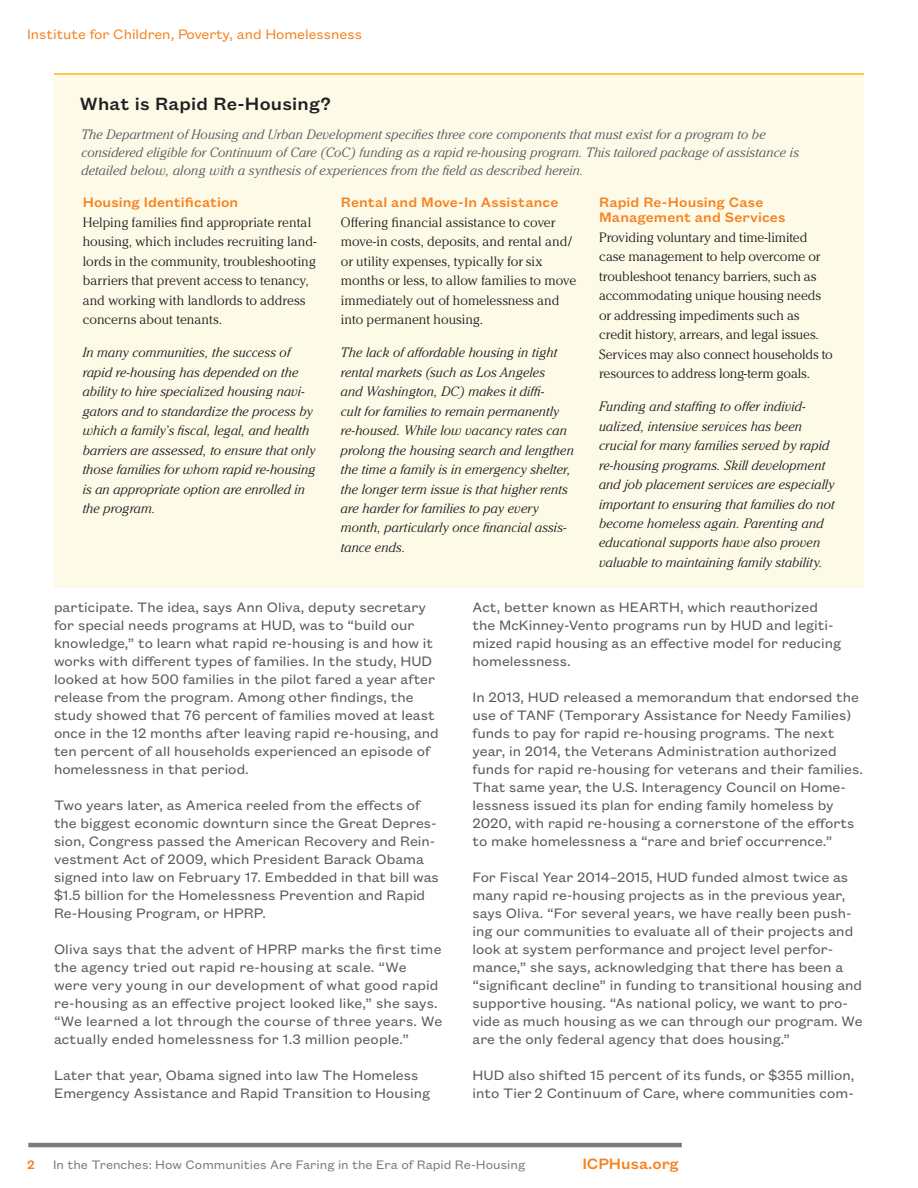
<style>
.page{position:relative;width:918px;height:1188px;background:#fff}
.page>*{position:absolute;margin:0;border:0;box-sizing:border-box;transform-origin:0 0}
.t1{font:500 19.5px "Founders Grotesk Text";letter-spacing:.01em;color:#231f20}
.t2{font:500 16.5px "Founders Grotesk Text";color:#f58220}
.t3{font:15px/18px "Founders Grotesk Text";color:#57585a}
.t4{font:500 15px/15px "Founders Grotesk Text";letter-spacing:.01em;color:#f58220}
.t5{font:15px "Founders Grotesk Text";color:#f58220}
.t6{font:italic 300 13.5px/19.5px "Cheltenham Std";letter-spacing:.005em;color:#231f20}
.t7{font:300 13.5px/19.5px "Cheltenham Std";color:#231f20}
.t8{font:italic 300 13.5px/18px "Cheltenham Std";letter-spacing:.005em;color:#57585a}
.t9{font:13.5px "Founders Grotesk Text";color:#787a7d}
.t10{font:500 13.5px "Founders Grotesk Text";color:#f58220}
</style>
<div class="page">
<hr style="left:28px;top:1143px;width:654px;height:4px;background:#787a7d">
<div style="left:54px;top:75px;width:810px;height:513px;background:#fefae8"></div>
<hr style="left:54px;top:73px;width:810px;height:2px;background:#fcb814">
<p class="t5" style="left:27px;top:24px;width:337px">Institute for Children, Poverty, and Homelessness</p>
<h1 class="t1" style="left:80px;top:91px;width:253px">What is Rapid Re-Housing?</h1>
<p class="t8" style="left:81px;top:125px;width:719px">The Department of Housing and Urban Development specifies three core components that must exist for a program to be considered eligible for Continuum of Care (CoC) funding as a rapid re-housing program. This tailored package of assistance is detailed below, along with a synthesis of experiences from the field as described herein.</p>
<p class="t4" style="left:83px;top:194px;width:157px">Housing Identification</p>
<p class="t7" style="left:83px;top:212px;width:235px">Helping families find appropriate rental housing, which includes recruiting land&shy;lords in the community, troubleshooting barriers that prevent access to tenancy, and working with landlords to address concerns about tenants.</p>
<p class="t6" style="left:83px;top:343px;width:235px">In many communities, the success of rapid re-housing has depended on the ability to hire specialized housing navi&shy;gators and to standardize the process by which a family’s fiscal, legal, and health barriers are assessed, to ensure that only those families for whom rapid re-housing is an appropriate option are enrolled in the program.</p>
<p class="t4" style="left:341px;top:194px;width:219px">Rental and Move-In Assistance</p>
<p class="t7" style="left:341px;top:212px;width:237px">Offering financial assistance to cover move-in costs, deposits, and rental and/ or utility expenses, typically for six months or less, to allow families to move immediately out of homelessness and into permanent housing.</p>
<p class="t6" style="left:341px;top:343px;width:235px">The lack of affordable housing in tight rental markets (such as Los Angeles<br>and Washington, DC) makes it diffi-<br>cult for families to remain permanently re-housed. While low vacancy rates can prolong the housing search and lengthen the time a family is in emergency shelter, the longer term issue is that higher rents are harder for families to pay every month, particularly once financial assis&shy;tance ends.</p>
<p class="t4" style="left:599px;top:194px;width:188px">Rapid Re-Housing Case<br>Management and Services</p>
<p class="t7" style="left:599px;top:227px;width:235px">Providing voluntary and time-limited case management to help overcome or troubleshoot tenancy barriers, such as accommodating unique housing needs or addressing impediments such as credit history, arrears, and legal issues.<br>Services may also connect households to resources to address long-term goals.</p>
<p class="t6" style="left:599px;top:397px;width:237px">Funding and staffing to offer individ&shy;ualized, intensive services has been crucial for many families served by rapid re-housing programs. Skill development and job placement services are especially important to ensuring that families do not become homeless again. Parenting and educational supports have also proven valuable to maintaining family stability.</p>
<p class="t3" style="left:54px;top:597px;width:386px">participate. The idea, says Ann Oliva, deputy secretary for special needs programs at HUD, was to “build our knowledge,” to learn what rapid re-housing is and how it works with different types of families. In the study, HUD looked at how 500 families in the pilot fared a year after release from the program. Among other findings, the study showed that 76 percent of families moved at least once in the 12 months after leaving rapid re-housing, and ten percent of all households experienced an episode of homelessness in that period.</p>
<p class="t3" style="left:54px;top:795px;width:386px">Two years later, as America reeled from the effects of the biggest economic downturn since the Great Depres&shy;sion, Congress passed the American Recovery and Rein&shy;vestment Act of 2009, which President Barack Obama signed into law on February 17. Embedded in that bill was $1.5 billion for the Homelessness Prevention and Rapid Re-Housing Program, or HPRP.</p>
<p class="t3" style="left:54px;top:939px;width:390px">Oliva says that the advent of HPRP marks the first time the agency tried out rapid re-housing at scale. “We were very young in our development of what good rapid re-housing as an effective project looked like,” she says. “We learned a lot through the course of three years. We actually ended homelessness for 1.3 million people.”</p>
<p class="t3" style="left:54px;top:1065px;width:378px">Later that year, Obama signed into law The Homeless<br>Emergency Assistance and Rapid Transition to Housing</p>
<p class="t3" style="left:472px;top:597px;width:370px">Act, better known as HEARTH, which reauthorized the McKinney-Vento programs run by HUD and legiti&shy;mized rapid housing as an effective model for reducing homelessness.</p>
<p class="t3" style="left:472px;top:687px;width:392px">In 2013, HUD released a memorandum that endorsed the use of TANF (Temporary Assistance for Needy Families) funds to pay for rapid re-housing programs. The next year, in 2014, the Veterans Administration authorized funds for rapid re-housing for veterans and their families.<br>That same year, the U.S. Interagency Council on Home&shy;lessness issued its plan for ending family homeless by 2020, with rapid re-housing a cornerstone of the efforts to make homelessness a “rare and brief occurrence.”</p>
<p class="t3" style="left:472px;top:867px;width:392px">For Fiscal Year 2014–2015, HUD funded almost twice as many rapid re-housing projects as in the previous year, says Oliva. “For several years, we have really been push&shy;ing our communities to evaluate all of their projects and look at system performance and project level perfor&shy;mance,” she says, acknowledging that there has been a “significant decline” in funding to transitional housing and supportive housing. “As national policy, we want to pro&shy;vide as much housing as we can through our program. We are the only federal agency that does housing.”</p>
<p class="t3" style="left:472px;top:1065px;width:383px">HUD also shifted 15 percent of its funds, or $355 million, into Tier 2 Continuum of Care, where communities com-</p>
<p class="t10" style="left:27px;top:1155px;width:9px">2</p>
<p class="t9" style="left:53px;top:1155px;width:474px">In the Trenches: How Communities Are Faring in the Era of Rapid Re-Housing</p>
<p class="t2" style="left:582px;top:1152px;width:98px">ICPHusa.org</p>
</div>
